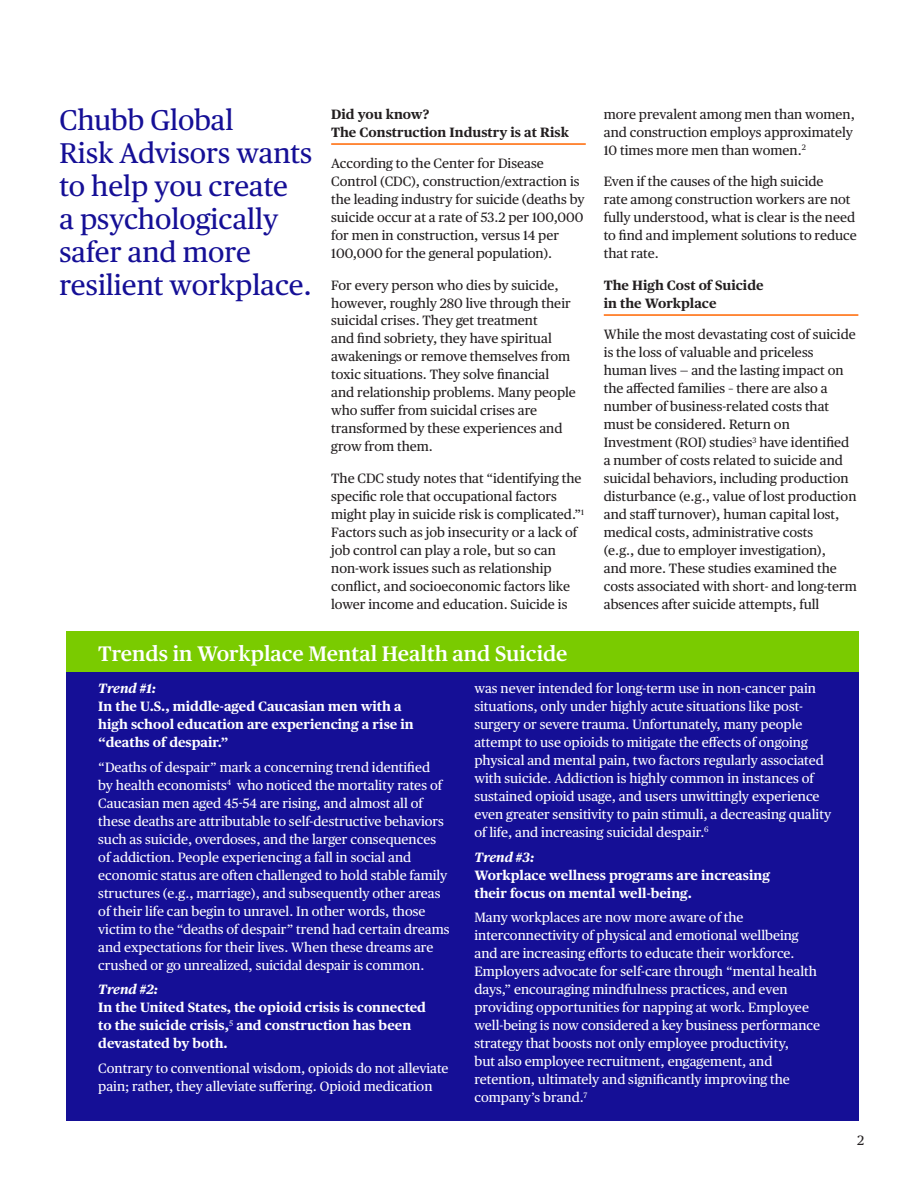
<style>
.page{position:relative;width:918px;height:1188px;background:#fff}
.page>*{position:absolute;margin:0;border:0;box-sizing:border-box;transform-origin:0 0}
.Body_Copy_Black{font:28.5px/33px "Publico Text";color:#150f96}
.Body_Copy_Black-2{font:600 21px "Publico Text";color:#fff}
.Body_Copy_Black-3{font:13.5px/18px "Publico Text";color:#fff}
.Body_Copy_Black-4{font:13.5px/18px "Publico Text";color:#231f20}
.Body_Copy_Black-5{font:700 13.5px/18px "Publico Text";color:#fff}
.Headings_Orange_Rule{font:700 13.5px/18px "Publico Text";color:#231f20}
.s1{font-style:italic}
</style>
<div class="page">
<div style="left:67px;top:632px;width:792px;height:489px;background:#150f96"></div>
<div style="left:67px;top:632px;width:792px;height:40px;background:#7acb00"></div>
<hr style="left:331px;top:143px;width:255px;height:2px;background:#f60">
<hr style="left:604px;top:314px;width:254px;height:2px;background:#f60">
<p class="Body_Copy_Black" style="left:59px;top:102px;width:254px">Chubb Global<br>Risk Advisors wants to help you create<br>a psychologically safer and more resilient workplace.</p>
<p class="Headings_Orange_Rule" style="left:331px;top:104px;width:239px">Did you know?<br>The Construction Industry is at Risk</p>
<p class="Body_Copy_Black-4" style="left:331px;top:154px;width:255px">According to the Center for Disease Control (CDC), construction/extraction is the leading industry for suicide (deaths by suicide occur at a rate of 53.2 per 100,000 for men in construction, versus 14 per 100,000 for the general population).</p>
<p class="Body_Copy_Black-4" style="left:331px;top:275px;width:246px">For every person who dies by suicide, however, roughly 280 live through their suicidal crises. They get treatment<br>and find sobriety, they have spiritual awakenings or remove themselves from toxic situations. They solve financial<br>and relationship problems. Many people who suffer from suicidal crises are transformed by these experiences and grow from them.</p>
<p class="Body_Copy_Black-4" style="left:331px;top:468px;width:254px">The CDC study notes that “identifying the specific role that occupational factors might play in suicide risk is complicated.”<sup>1<br></sup>Factors such as job insecurity or a lack of job control can play a role, but so can non-work issues such as relationship conflict, and socioeconomic factors like lower income and education. Suicide is</p>
<p class="Body_Copy_Black-4" style="left:604px;top:104px;width:253px">more prevalent among men than women, and construction employs approximately<br>10 times more men than women.<sup>2</sup></p>
<p class="Body_Copy_Black-4" style="left:604px;top:172px;width:255px">Even if the causes of the high suicide<br>rate among construction workers are not fully understood, what is clear is the need to find and implement solutions to reduce that rate.</p>
<p class="Headings_Orange_Rule" style="left:604px;top:275px;width:161px">The High Cost of Suicide in the Workplace</p>
<p class="Body_Copy_Black-4" style="left:604px;top:324px;width:255px">While the most devastating cost of suicide is the loss of valuable and priceless human lives — and the lasting impact on the affected families – there are also a number of business-related costs that must be considered. Return on Investment (ROI) studies<sup>3</sup> have identified a number of costs related to suicide and suicidal behaviors, including production disturbance (e.g., value of lost production and staff turnover), human capital lost, medical costs, administrative costs<br>(e.g., due to employer investigation),<br>and more. These studies examined the costs associated with short- and long-term absences after suicide attempts, full</p>
<p class="Body_Copy_Black-2" style="left:98px;top:638px;width:471px">Trends in Workplace Mental Health and Suicide</p>
<p class="Body_Copy_Black-5" style="left:98px;top:678px;width:317px"><span class="s1">Trend #1:<br></span>In the U.S., middle-aged Caucasian men with a high school education are experiencing a rise in “deaths of despair.”</p>
<p class="Body_Copy_Black-3" style="left:98px;top:757px;width:353px">“Deaths of despair” mark a concerning trend identified<br>by health economists<sup>4</sup> who noticed the mortality rates of Caucasian men aged 45-54 are rising, and almost all of these deaths are attributable to self-destructive behaviors such as suicide, overdoses, and the larger consequences of addiction. People experiencing a fall in social and economic status are often challenged to hold stable family structures (e.g., marriage), and subsequently other areas of their life can begin to unravel. In other words, those victim to the “deaths of despair” trend had certain dreams and expectations for their lives. When these dreams are crushed or go unrealized, suicidal despair is common.</p>
<p class="Body_Copy_Black-5" style="left:98px;top:980px;width:329px"><span class="s1">Trend #2:<br></span>In the United States, the opioid crisis is connected to the suicide crisis,<sup>5</sup> and construction has been devastated by both.</p>
<p class="Body_Copy_Black-3" style="left:98px;top:1059px;width:352px">Contrary to conventional wisdom, opioids do not alleviate pain; rather, they alleviate suffering. Opioid medication</p>
<p class="Body_Copy_Black-3" style="left:474px;top:678px;width:359px">was never intended for long-term use in non-cancer pain situations, only under highly acute situations like post&shy;surgery or severe trauma. Unfortunately, many people attempt to use opioids to mitigate the effects of ongoing physical and mental pain, two factors regularly associated with suicide. Addiction is highly common in instances of sustained opioid usage, and users unwittingly experience even greater sensitivity to pain stimuli, a decreasing quality of life, and increasing suicidal despair.<sup>6</sup></p>
<p class="Body_Copy_Black-5" style="left:474px;top:847px;width:297px"><span class="s1">Trend #3:<br></span>Workplace wellness programs are increasing their focus on mental well-being.</p>
<p class="Body_Copy_Black-3" style="left:474px;top:908px;width:347px">Many workplaces are now more aware of the interconnectivity of physical and emotional wellbeing and are increasing efforts to educate their workforce.<br>Employers advocate for self-care through “mental health days,” encouraging mindfulness practices, and even providing opportunities for napping at work. Employee well-being is now considered a key business performance strategy that boosts not only employee productivity,<br>but also employee recruitment, engagement, and retention, ultimately and significantly improving the company’s brand.<sup>7</sup></p>
<p class="Body_Copy_Black-4" style="left:857px;top:1130px;width:8px">2</p>
</div>
